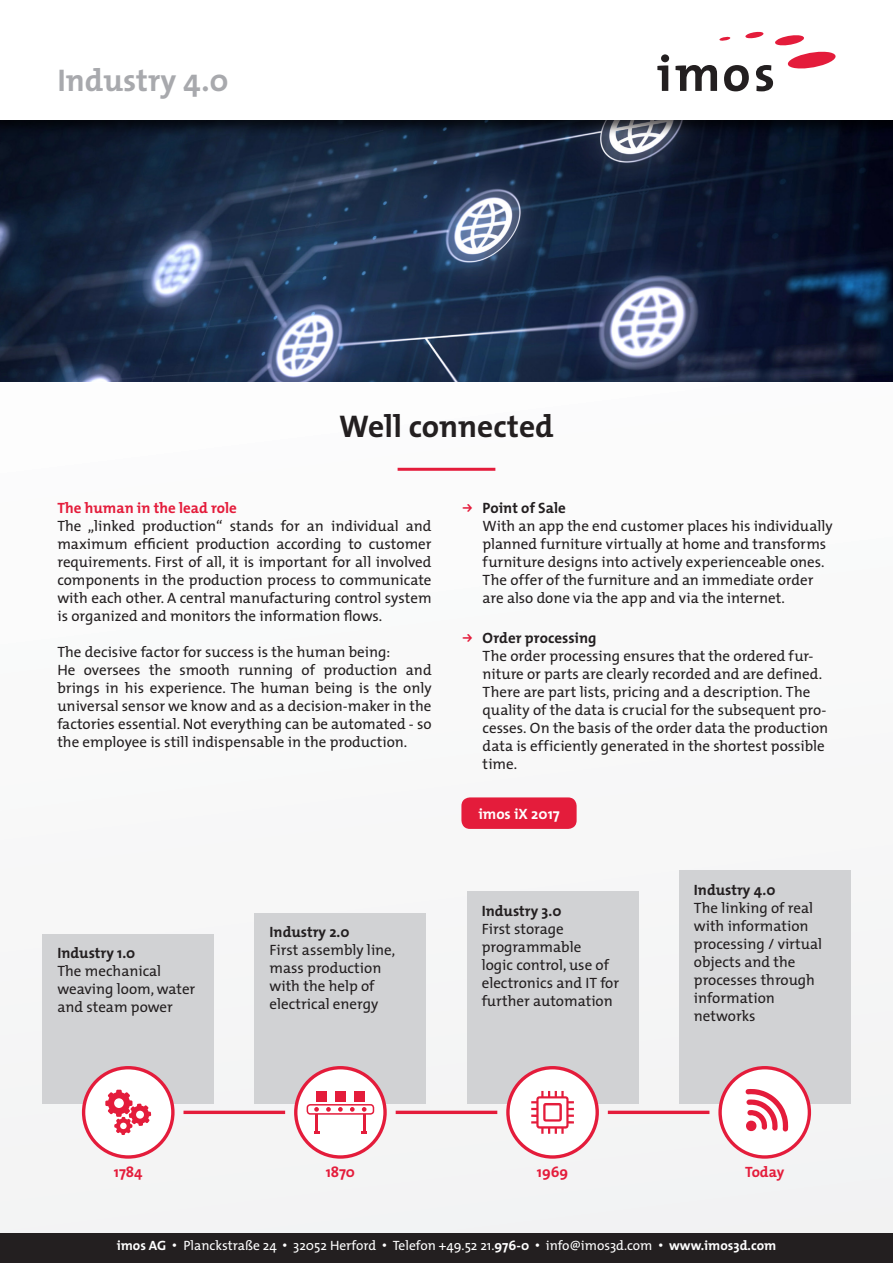
<style>
.page{position:relative;width:893px;height:1263px;background:#fff}
.page>*{position:absolute;margin:0;border:0;box-sizing:border-box;transform-origin:0 0}
.t1{font:700 31.5px "The Mix";color:#231f20}
.t2{font:700 31.5px "The Mix";color:#a8a9ad}
.t3{font:15px/18px "The Mix";color:#231f20}
.t4{font:700 15px "The Mix";color:#231f20}
.t5{font:700 15px "The Mix";color:#e41c3b}
.t6{font:700 15px "The Mix";color:#fff}
.t7{font:13.5px "The Mix";color:#fff}
.s1{font-weight:700}
.s2{font-family:"Arial"}
</style>
<div class="page">
<div style="left:0;top:127px;width:893px;height:1136px;background:#f9f9f9"></div>
<div style="left:0;top:119px;width:893px;height:265px;background:#231f20;opacity:.75"></div>
<svg style="left:657px;top:54px;width:12px;height:37px"></svg>
<svg style="left:675px;top:31px;width:161px;height:60px"></svg>
<hr style="left:398px;top:468px;width:97px;height:3px;background:#e41c3b">
<div style="left:0;top:1233px;width:893px;height:30px;background:#231f20"></div>
<div style="left:43px;top:934px;width:171px;height:169px;background:#d1d2d4"></div>
<div style="left:255px;top:912px;width:171px;height:191px;background:#d1d2d4"></div>
<div style="left:467px;top:891px;width:171px;height:212px;background:#d1d2d4"></div>
<div style="left:679px;top:870px;width:171px;height:233px;background:#d1d2d4"></div>
<div style="left:461px;top:797px;width:116px;height:32px;background:#e41c3b;border-radius:9px"></div>
<div style="left:84px;top:1068px;width:89px;height:89px;background:#fff;border-radius:50%"></div>
<div style="left:82px;top:1066px;width:93px;height:93px;border:3px solid #e41c3b;border-radius:50%"></div>
<svg style="left:105px;top:1090px;width:46px;height:45px"></svg>
<div style="left:296px;top:1068px;width:89px;height:89px;background:#fff;border-radius:50%"></div>
<div style="left:294px;top:1066px;width:93px;height:93px;border:3px solid #e41c3b;border-radius:50%"></div>
<svg style="left:314px;top:1107px;width:5px;height:5px"></svg>
<svg style="left:326px;top:1107px;width:5px;height:5px"></svg>
<svg style="left:338px;top:1107px;width:5px;height:5px"></svg>
<svg style="left:350px;top:1107px;width:5px;height:5px"></svg>
<div style="left:316px;top:1091px;width:11px;height:11px;background:#e41c3b"></div>
<hr style="left:315px;top:1114px;width:3px;height:17px;background:#e41c3b">
<svg style="left:314px;top:1131px;width:5px;height:3px"></svg>
<svg style="left:361px;top:1107px;width:6px;height:27px"></svg>
<div style="left:335px;top:1091px;width:11px;height:11px;background:#e41c3b"></div>
<div style="left:354px;top:1091px;width:11px;height:11px;background:#e41c3b"></div>
<div style="left:307px;top:1104px;width:67px;height:11px;border:2px solid #e41c3b;border-radius:3px"></div>
<div style="left:508px;top:1068px;width:89px;height:89px;background:#fff;border-radius:50%"></div>
<div style="left:506px;top:1066px;width:93px;height:93px;border:3px solid #e41c3b;border-radius:50%"></div>
<svg style="left:531px;top:1091px;width:43px;height:43px"></svg>
<div style="left:720px;top:1068px;width:89px;height:89px;background:#fff;border-radius:50%"></div>
<div style="left:718px;top:1066px;width:93px;height:93px;border:3px solid #e41c3b;border-radius:50%"></div>
<svg style="left:745px;top:1089px;width:43px;height:43px"></svg>
<hr style="left:183px;top:1111px;width:102px;height:3px;background:#e41c3b">
<hr style="left:396px;top:1111px;width:101px;height:3px;background:#e41c3b">
<hr style="left:608px;top:1111px;width:101px;height:3px;background:#e41c3b">
<p class="t2" style="left:57px;top:54px;width:173px">Industry 4.0</p>
<p class="t1" style="left:339px;top:400px;width:216px">Well connected</p>
<p class="t5" style="left:57px;top:495px;width:181px">The human in the lead role</p>
<p class="t3" style="left:57px;top:516px;width:376px;text-align:justify">The „linked production“ stands for an individual and maximum efficient production according to customer requirements. First of all, it is important for all involved components in the production process to communicate with each other. A central manufacturing control system is organized and monitors the information flows.</p>
<p class="t3" style="left:57px;top:642px;width:334px">The decisive factor for success is the human being:</p>
<p class="t3" style="left:57px;top:660px;width:376px;text-align:justify">He oversees the smooth running of production and brings in his experience. The human being is the only universal sensor we know and as a decision-maker in the factories essential. Not everything can be automated - so the employee is still indispensable in the production.</p>
<p class="t4" style="left:57px;top:941px;width:79px">Industry 1.0</p>
<p class="t3" style="left:57px;top:962px;width:105px">The mechanical</p>
<p class="t3" style="left:57px;top:980px;width:139px">weaving loom, water and steam power</p>
<p class="t4" style="left:270px;top:919px;width:82px">Industry 2.0</p>
<p class="t3" style="left:270px;top:940px;width:127px">First assembly line, mass production with the help of electrical energy</p>
<p class="t3" style="left:483px;top:498px;width:351px"><span class="s1">Point of Sale<br></span>With an app the end customer places his individually planned furniture virtually at home and transforms furniture designs into actively experienceable ones.<br>The offer of the furniture and an immediate order are also done via the app and via the internet.</p>
<p class="t3" style="left:483px;top:628px;width:347px"><span class="s1">Order processing<br></span>The order processing ensures that the ordered fur&shy;niture or parts are clearly recorded and are defined.<br>There are part lists, pricing and a description. The quality of the data is crucial for the subsequent pro&shy;cesses. On the basis of the order data the production data is efficiently generated in the shortest possible time.</p>
<p class="t6" style="left:478px;top:801px;width:83px">imos iX 2017</p>
<p class="t4" style="left:482px;top:898px;width:81px">Industry 3.0</p>
<p class="t3" style="left:482px;top:919px;width:139px">First storage programmable<br>logic control, use of electronics and IT for further automation</p>
<p class="t4" style="left:694px;top:877px;width:83px">Industry 4.0</p>
<p class="t3" style="left:694px;top:898px;width:130px">The linking of real with information processing / virtual objects and the processes through information networks</p>
<p class="t5" style="left:114px;top:1159px;width:30px">1784</p>
<p class="t5" style="left:326px;top:1159px;width:31px">1870</p>
<p class="t5" style="left:537px;top:1159px;width:33px">1969</p>
<p class="t5" style="left:745px;top:1159px;width:41px">Today</p>
<p class="t7" style="left:117px;top:1235px;width:661px"><span class="s1">imos AG</span> <span class="s2">•</span> Planckstraße 24 <span class="s2">•</span> 32052 Herford <span class="s2">•</span> Telefon +49.52 21.<span class="s1">976-0</span> <span class="s2">•</span> info@imos3d.com <span class="s2">•</span> <span class="s1">www.imos3d.com</span></p>
</div>
